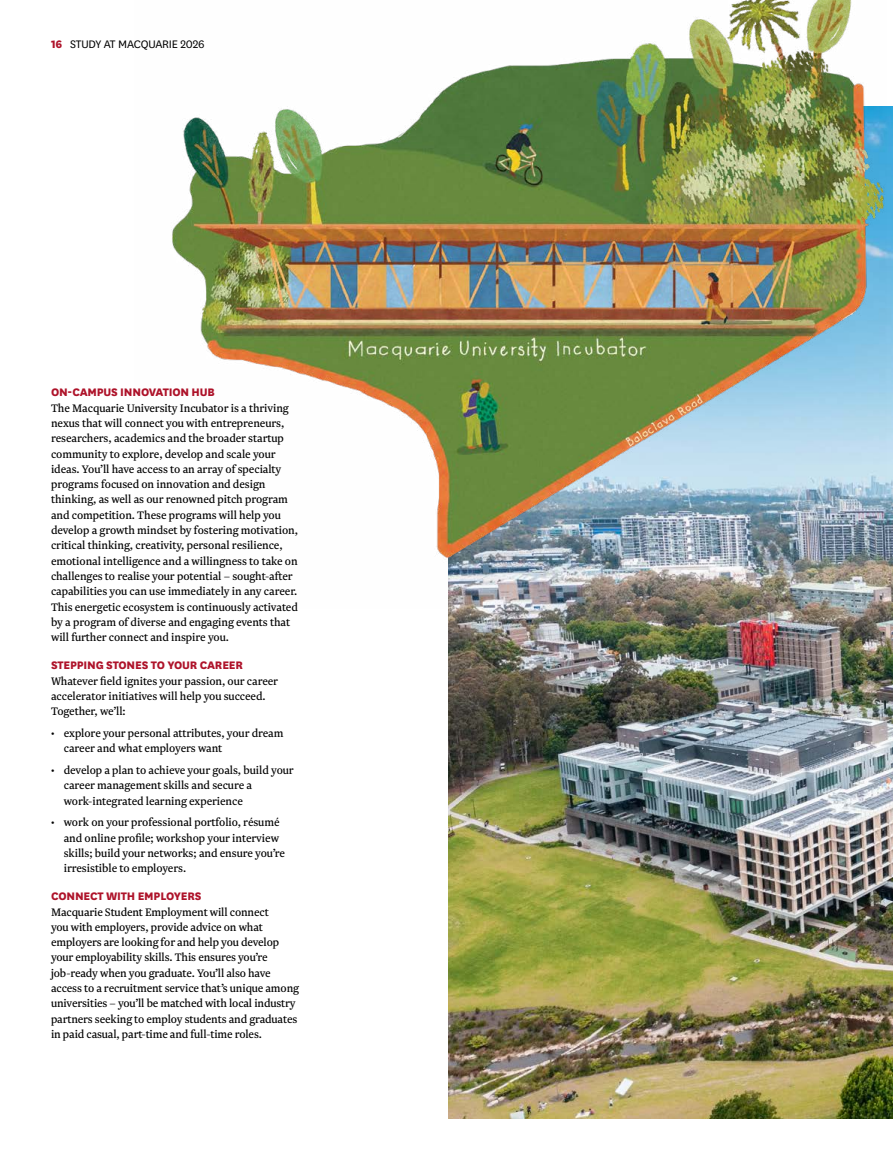
<style>
.page{position:relative;width:893px;height:1170px;background:#fff}
.page>*{position:absolute;margin:0;border:0;box-sizing:border-box;transform-origin:0 0}
.t1{font:12.75px/15.3px "Newzald";letter-spacing:-.005em;color:#000}
.t2{font:800 12.75px "National";letter-spacing:-.015em;color:#ae132a}
.t3{font:12.75px "National";letter-spacing:-.015em;color:#000}
.s1{font-weight:800;color:#ae132a}
</style>
<div class="page">
<img style="left:449px;top:106px;width:444px;height:1012px">
<img style="left:172px;top:0;width:715px;height:608px">
<p class="t3" style="left:51px;top:36px;width:155px"><span class="s1">16</span> STUDY AT MACQUARIE 2026</p>
<p class="t2" style="left:51px;top:383px;width:165px">ON-CAMPUS INNOVATION HUB</p>
<p class="t1" style="left:51px;top:400px;width:249px">The Macquarie University Incubator is a thriving nexus that will connect you with entrepreneurs, researchers, academics and the broader startup community to explore, develop and scale your ideas. You’ll have access to an array of specialty programs focused on innovation and design thinking, as well as our renowned pitch program and competition. These programs will help you develop a growth mindset by fostering motivation, critical thinking, creativity, personal resilience, emotional intelligence and a willingness to take on challenges to realise your potential – sought-after capabilities you can use immediately in any career.<br>This energetic ecosystem is continuously activated by a program of diverse and engaging events that will further connect and inspire you.</p>
<p class="t2" style="left:51px;top:656px;width:194px">STEPPING STONES TO YOUR CAREER</p>
<p class="t1" style="left:51px;top:672px;width:229px">Whatever field ignites your passion, our career accelerator initiatives will help you succeed.<br>Together, we’ll:</p>
<p class="t1" style="left:64px;top:725px;width:221px;text-indent:-13px">• explore your personal attributes, your dream career and what employers want</p>
<p class="t1" style="left:64px;top:762px;width:231px;text-indent:-13px">• develop a plan to achieve your goals, build your career management skills and secure a work-integrated learning experience</p>
<p class="t1" style="left:64px;top:814px;width:223px;text-indent:-13px">• work on your professional portfolio, résumé and online profile; workshop your interview skills; build your networks; and ensure you’re irresistible to employers.</p>
<p class="t2" style="left:51px;top:887px;width:152px">CONNECT WITH EMPLOYERS</p>
<p class="t1" style="left:51px;top:903px;width:249px">Macquarie Student Employment will connect<br>you with employers, provide advice on what employers are looking for and help you develop your employability skills. This ensures you’re job-ready when you graduate. You’ll also have access to a recruitment service that’s unique among universities – you’ll be matched with local industry partners seeking to employ students and graduates in paid casual, part-time and full-time roles.</p>
</div>
